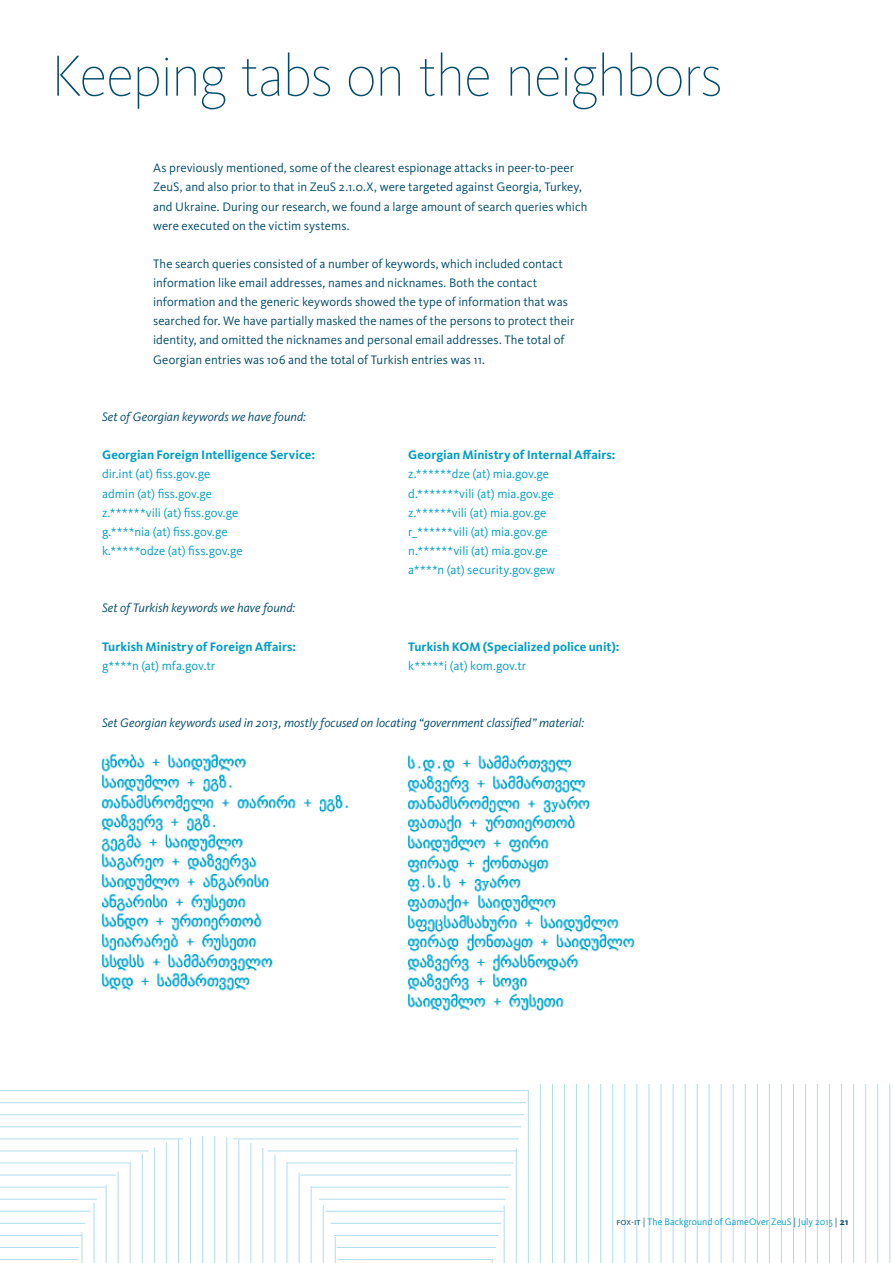
<style>
.page{position:relative;width:893px;height:1263px;background:#fff}
.page>*{position:absolute;margin:0;border:0;box-sizing:border-box;transform-origin:0 0}
.t1{font:100 60px "Kievit OT";letter-spacing:-.025em;color:#004b6d}
.t2{font:12.75px/19.2px "Kievit OT";color:#004b6d}
.t3{font:12.75px/19.2px "Kievit OT";letter-spacing:-.005em;color:#009dc9}
.t4{font:italic 12.75px "Kievit OT";color:#004b6d}
.t5{font:700 12.75px "Kievit OT";letter-spacing:.005em;color:#009dc9}
.t6{font:9.75px "Kievit OT";letter-spacing:.005em;color:#009dc9}
.s1{color:#004b6d}
.s2{font-weight:700;color:#004b6d}
</style>
<div class="page">
<hr style="left:338px;top:1259px;width:154px;height:1px;background:#aeddef">
<hr style="left:0;top:1259px;width:78px;height:1px;background:#aeddef">
<hr style="left:0;top:1247px;width:79px;height:1px;background:#aeddef">
<hr style="left:337px;top:1247px;width:158px;height:1px;background:#aeddef">
<hr style="left:0;top:1235px;width:81px;height:1px;background:#aeddef">
<hr style="left:335px;top:1235px;width:163px;height:1px;background:#aeddef">
<hr style="left:331px;top:1223px;width:170px;height:1px;background:#aeddef">
<hr style="left:0;top:1223px;width:85px;height:1px;background:#aeddef">
<hr style="left:0;top:1211px;width:90px;height:1px;background:#aeddef">
<hr style="left:326px;top:1211px;width:177px;height:1px;background:#aeddef">
<hr style="left:320px;top:1199px;width:186px;height:1px;background:#aeddef">
<hr style="left:0;top:1199px;width:96px;height:1px;background:#aeddef">
<hr style="left:0;top:1187px;width:105px;height:1px;background:#aeddef">
<hr style="left:311px;top:1187px;width:197px;height:1px;background:#aeddef">
<hr style="left:0;top:1175px;width:115px;height:1px;background:#aeddef">
<hr style="left:301px;top:1175px;width:210px;height:1px;background:#aeddef">
<hr style="left:0;top:1163px;width:129px;height:1px;background:#aeddef">
<hr style="left:287px;top:1163px;width:226px;height:1px;background:#aeddef">
<hr style="left:268px;top:1151px;width:248px;height:1px;background:#aeddef">
<hr style="left:0;top:1151px;width:148px;height:1px;background:#aeddef">
<hr style="left:233px;top:1138px;width:285px;height:1px;background:#aeddef">
<hr style="left:0;top:1138px;width:182px;height:1px;background:#aeddef">
<hr style="left:0;top:1126px;width:521px;height:1px;background:#aeddef">
<hr style="left:0;top:1114px;width:523px;height:1px;background:#aeddef">
<hr style="left:0;top:1102px;width:526px;height:1px;background:#aeddef">
<hr style="left:0;top:1090px;width:528px;height:1px;background:#aeddef">
<hr style="left:82px;top:1233px;width:1px;height:30px;background:#aeddef">
<hr style="left:94px;top:1203px;width:1px;height:60px;background:#aeddef">
<hr style="left:106px;top:1185px;width:1px;height:78px;background:#aeddef">
<hr style="left:118px;top:1172px;width:1px;height:91px;background:#aeddef">
<hr style="left:130px;top:1162px;width:1px;height:101px;background:#aeddef">
<hr style="left:142px;top:1154px;width:1px;height:109px;background:#aeddef">
<hr style="left:154px;top:1148px;width:1px;height:115px;background:#aeddef">
<hr style="left:166px;top:1143px;width:1px;height:120px;background:#aeddef">
<hr style="left:178px;top:1140px;width:1px;height:123px;background:#aeddef">
<hr style="left:190px;top:1137px;width:1px;height:126px;background:#aeddef">
<hr style="left:202px;top:1136px;width:1px;height:127px;background:#aeddef">
<hr style="left:214px;top:1136px;width:1px;height:127px;background:#aeddef">
<hr style="left:226px;top:1138px;width:1px;height:125px;background:#aeddef">
<hr style="left:239px;top:1140px;width:1px;height:123px;background:#aeddef">
<hr style="left:251px;top:1143px;width:1px;height:120px;background:#aeddef">
<hr style="left:263px;top:1148px;width:1px;height:115px;background:#aeddef">
<hr style="left:275px;top:1155px;width:1px;height:108px;background:#aeddef">
<hr style="left:287px;top:1163px;width:1px;height:100px;background:#aeddef">
<hr style="left:299px;top:1173px;width:1px;height:90px;background:#aeddef">
<hr style="left:311px;top:1187px;width:1px;height:76px;background:#aeddef">
<hr style="left:323px;top:1205px;width:1px;height:58px;background:#aeddef">
<svg style="left:335px;top:1237px;width:1px;height:26px"></svg>
<hr style="left:504px;top:1206px;width:1px;height:57px;background:#aeddef">
<hr style="left:516px;top:1148px;width:1px;height:115px;background:#aeddef">
<hr style="left:528px;top:1091px;width:1px;height:172px;background:#aeddef">
<hr style="left:540px;top:1084px;width:1px;height:179px;background:#aeddef">
<hr style="left:552px;top:1084px;width:1px;height:179px;background:#aeddef">
<hr style="left:564px;top:1084px;width:1px;height:179px;background:#aeddef">
<hr style="left:576px;top:1084px;width:1px;height:179px;background:#aeddef">
<hr style="left:588px;top:1084px;width:1px;height:179px;background:#aeddef">
<hr style="left:600px;top:1084px;width:1px;height:179px;background:#aeddef">
<hr style="left:612px;top:1084px;width:1px;height:179px;background:#aeddef">
<hr style="left:625px;top:1084px;width:1px;height:179px;background:#aeddef">
<hr style="left:637px;top:1084px;width:1px;height:179px;background:#aeddef">
<hr style="left:649px;top:1084px;width:1px;height:179px;background:#aeddef">
<hr style="left:661px;top:1084px;width:1px;height:179px;background:#aeddef">
<hr style="left:673px;top:1084px;width:1px;height:179px;background:#aeddef">
<hr style="left:685px;top:1084px;width:1px;height:179px;background:#aeddef">
<hr style="left:697px;top:1084px;width:1px;height:179px;background:#aeddef">
<hr style="left:709px;top:1084px;width:1px;height:179px;background:#aeddef">
<hr style="left:721px;top:1084px;width:1px;height:179px;background:#aeddef">
<hr style="left:733px;top:1084px;width:1px;height:179px;background:#aeddef">
<hr style="left:745px;top:1084px;width:1px;height:179px;background:#aeddef">
<hr style="left:757px;top:1084px;width:1px;height:179px;background:#aeddef">
<hr style="left:769px;top:1084px;width:1px;height:179px;background:#aeddef">
<hr style="left:781px;top:1084px;width:1px;height:179px;background:#aeddef">
<hr style="left:793px;top:1084px;width:1px;height:179px;background:#aeddef">
<hr style="left:805px;top:1084px;width:1px;height:179px;background:#aeddef">
<hr style="left:817px;top:1084px;width:1px;height:179px;background:#aeddef">
<hr style="left:829px;top:1084px;width:1px;height:179px;background:#aeddef">
<hr style="left:841px;top:1084px;width:1px;height:179px;background:#aeddef">
<hr style="left:853px;top:1084px;width:1px;height:179px;background:#aeddef">
<hr style="left:865px;top:1084px;width:1px;height:179px;background:#aeddef">
<hr style="left:877px;top:1084px;width:1px;height:179px;background:#aeddef">
<hr style="left:889px;top:1084px;width:1px;height:179px;background:#aeddef">
<img style="left:101px;top:754px;width:247px;height:237px">
<img style="left:407px;top:755px;width:228px;height:256px">
<h1 class="t1" style="left:51px;top:43px;width:673px">Keeping tabs on the neighbors</h1>
<p class="t2" style="left:153px;top:159px;width:436px">As previously mentioned, some of the clearest espionage attacks in peer-to-peer ZeuS, and also prior to that in ZeuS 2.1.0.X, were targeted against Georgia, Turkey, and Ukraine. During our research, we found a large amount of search queries which were executed on the victim systems.</p>
<p class="t2" style="left:153px;top:254px;width:423px">The search queries consisted of a number of keywords, which included contact information like email addresses, names and nicknames. Both the contact information and the generic keywords showed the type of information that was searched for. We have partially masked the names of the persons to protect their identity, and omitted the nicknames and personal email addresses. The total of Georgian entries was 106 and the total of Turkish entries was 11.</p>
<p class="t4" style="left:102px;top:409px;width:205px">Set of Georgian keywords we have found:</p>
<p class="t5" style="left:102px;top:448px;width:215px">Georgian Foreign Intelligence Service:</p>
<p class="t3" style="left:102px;top:465px;width:142px">dir.int (at) fiss.gov.ge admin (at) fiss.gov.ge z.******vili (at) fiss.gov.ge g.****nia (at) fiss.gov.ge k.*****odze (at) fiss.gov.ge</p>
<p class="t4" style="left:102px;top:601px;width:195px">Set of Turkish keywords we have found:</p>
<p class="t5" style="left:102px;top:639px;width:196px">Turkish Ministry of Foreign Affairs:</p>
<p class="t3" style="left:102px;top:656px;width:115px">g****n (at) mfa.gov.tr</p>
<p class="t5" style="left:408px;top:448px;width:209px">Georgian Ministry of Internal Affairs:</p>
<p class="t3" style="left:408px;top:465px;width:148px">z.******dze (at) mia.gov.ge d.*******vili (at) mia.gov.ge z.******vili (at) mia.gov.ge r_******vili (at) mia.gov.ge n.******vili (at) mia.gov.ge a****n (at) security.gov.gew</p>
<p class="t5" style="left:408px;top:639px;width:213px">Turkish KOM (Specialized police unit):</p>
<p class="t3" style="left:408px;top:656px;width:120px">k*****i (at) kom.gov.tr</p>
<p class="t4" style="left:102px;top:715px;width:484px">Set Georgian keywords used in 2013, mostly focused on locating “government classified” material:</p>
<p class="t6" style="left:616px;top:1216px;width:233px"><span class="s1">fox-it |</span> The Background of GameOver ZeuS <span class="s1">|</span> July 2015 <span class="s1">|</span> <span class="s2">21</span></p>
</div>
